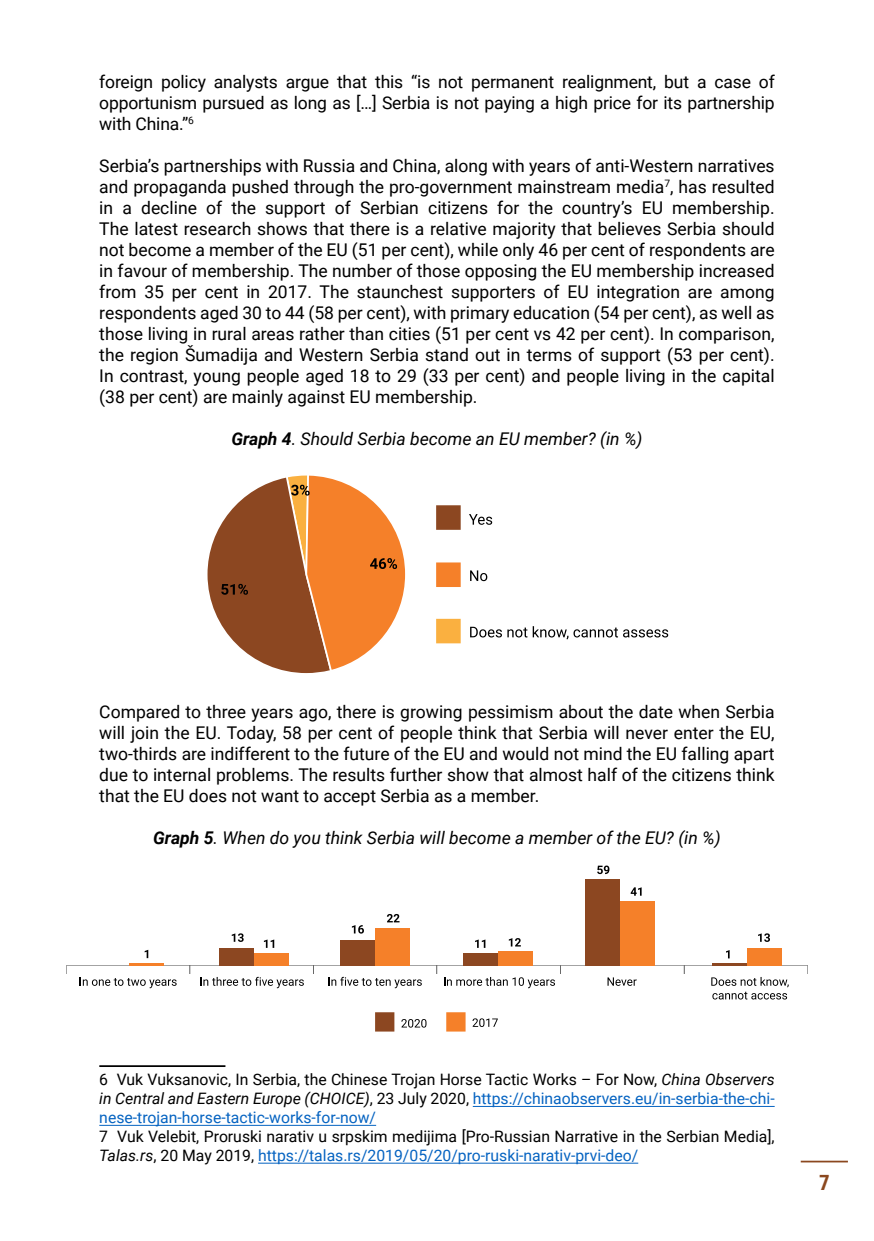
<style>
.page{position:relative;width:874px;height:1241px;background:#fff}
.page>*{position:absolute;margin:0;border:0;box-sizing:border-box;transform-origin:0 0}
.t1{font:700 21px "Roboto Condensed";color:#8b481f}
.t2{font:17.5px/21px "Roboto";color:#000;text-align:justify}
.t3{font:italic 17.5px "Roboto";color:#000}
.t4{font:15.75px/18.9px "Roboto";color:#0563c1;text-align:justify}
.t5{font:15.75px/18.9px "Roboto";color:#000}
.s1{font-weight:700}
.s2{color:#000}
.s3{font-style:italic;color:#000}
.s4{font-style:italic}
.s5{color:#0563c1}
</style>
<div class="page">
<hr style="left:800px;top:1160px;width:47px;height:2px;background:#8b481f">
<hr style="left:99px;top:1065px;width:126px;height:1px;background:#000">
<hr style="left:472px;top:1105px;width:302px;height:1px;background:#0563c1">
<hr style="left:99px;top:1124px;width:277px;height:1px;background:#0563c1">
<hr style="left:258px;top:1162px;width:380px;height:1px;background:#0563c1">
<svg style="left:207px;top:475px;width:199px;height:199px"></svg>
<svg style="left:469px;top:514px;width:23px;height:10px"></svg>
<svg style="left:470px;top:570px;width:17px;height:11px"></svg>
<svg style="left:436px;top:562px;width:25px;height:25px"></svg>
<svg style="left:470px;top:626px;width:31px;height:11px"></svg>
<svg style="left:507px;top:626px;width:161px;height:13px"></svg>
<svg style="left:436px;top:618px;width:25px;height:26px"></svg>
<svg style="left:436px;top:505px;width:25px;height:25px"></svg>
<svg style="left:726px;top:950px;width:3px;height:8px"></svg>
<svg style="left:758px;top:933px;width:11px;height:8px"></svg>
<svg style="left:231px;top:933px;width:12px;height:8px"></svg>
<svg style="left:352px;top:925px;width:12px;height:8px"></svg>
<svg style="left:387px;top:914px;width:12px;height:8px"></svg>
<svg style="left:264px;top:939px;width:10px;height:8px"></svg>
<svg style="left:475px;top:939px;width:10px;height:8px"></svg>
<svg style="left:508px;top:938px;width:12px;height:8px"></svg>
<svg style="left:597px;top:865px;width:12px;height:9px"></svg>
<svg style="left:630px;top:887px;width:11px;height:8px"></svg>
<svg style="left:66px;top:965px;width:741px;height:34px"></svg>
<div style="left:219px;top:947px;width:35px;height:18px;background:#8c4721"></div>
<div style="left:254px;top:952px;width:35px;height:13px;background:#f58029"></div>
<div style="left:339px;top:940px;width:35px;height:25px;background:#8c4721"></div>
<div style="left:375px;top:927px;width:34px;height:38px;background:#f58029"></div>
<div style="left:463px;top:952px;width:35px;height:13px;background:#8c4721"></div>
<div style="left:498px;top:950px;width:35px;height:15px;background:#f58029"></div>
<hr style="left:712px;top:963px;width:34px;height:2px;background:#8c4721">
<div style="left:747px;top:947px;width:35px;height:18px;background:#f58029"></div>
<svg style="left:145px;top:950px;width:3px;height:8px"></svg>
<hr style="left:129px;top:963px;width:34px;height:2px;background:#f58029">
<div style="left:585px;top:879px;width:34px;height:86px;background:#8c4721"></div>
<div style="left:620px;top:901px;width:35px;height:64px;background:#f58029"></div>
<svg style="left:401px;top:1019px;width:25px;height:8px"></svg>
<svg style="left:472px;top:1018px;width:25px;height:8px"></svg>
<svg style="left:446px;top:1012px;width:20px;height:20px"></svg>
<svg style="left:375px;top:1012px;width:20px;height:20px"></svg>
<p class="t2" style="left:99px;top:70px;width:676px">foreign policy analysts argue that this “is not permanent realignment, but a case of opportunism pursued as long as […] Serbia is not paying a high price for its partnership with China.”<sup>6</sup></p>
<p class="t2" style="left:99px;top:154px;width:676px">Serbia’s partnerships with Russia and China, along with years of anti-Western narratives and propaganda pushed through the pro-government mainstream media<sup>7</sup>, has resulted in a decline of the support of Serbian citizens for the country’s EU membership.<br>The latest research shows that there is a relative majority that believes Serbia should not become a member of the EU (51 per cent), while only 46 per cent of respondents are in favour of membership. The number of those opposing the EU membership increased from 35 per cent in 2017. The staunchest supporters of EU integration are among respondents aged 30 to 44 (58 per cent), with primary education (54 per cent), as well as those living in rural areas rather than cities (51 per cent vs 42 per cent). In comparison, the region Šumadija and Western Serbia stand out in terms of support (53 per cent).<br>In contrast, young people aged 18 to 29 (33 per cent) and people living in the capital (38 per cent) are mainly against EU membership.</p>
<p class="t3" style="left:231px;top:426px;width:412px"><span class="s1">Graph 4</span>. Should Serbia become an EU member? (in %)</p>
<p class="t2" style="left:99px;top:700px;width:676px">Compared to three years ago, there is growing pessimism about the date when Serbia will join the EU. Today, 58 per cent of people think that Serbia will never enter the EU, two-thirds are indifferent to the future of the EU and would not mind the EU falling apart due to internal problems. The results further show that almost half of the citizens think that the EU does not want to accept Serbia as a member.</p>
<p class="t3" style="left:153px;top:825px;width:568px"><span class="s1">Graph 5</span>. When do you think Serbia will become a member of the EU? (in %)</p>
<p class="t4" style="left:99px;top:1069px;width:676px"><span class="s2">6 Vuk Vuksanovic, In Serbia, the Chinese Trojan Horse Tactic Works – For Now,</span> <span class="s3">China Observers in Central and Eastern Europe (CHOICE)</span><span class="s2">, 23 July 2020,</span> https://chinaobservers.eu/in-serbia-the-chi&shy;nese-trojan-horse-tactic-works-for-now/</p>
<p class="t5" style="left:99px;top:1125px;width:676px">7 Vuk Velebit, Proruski narativ u srpskim medijima [Pro-Russian Narrative in the Serbian Media],<br><span class="s4">Talas.rs</span>, 20 May 2019, <span class="s5">https://talas.rs/2019/05/20/pro-ruski-narativ-prvi-deo/</span></p>
<p class="t1" style="left:818px;top:1167px;width:12px">7</p>
</div>
